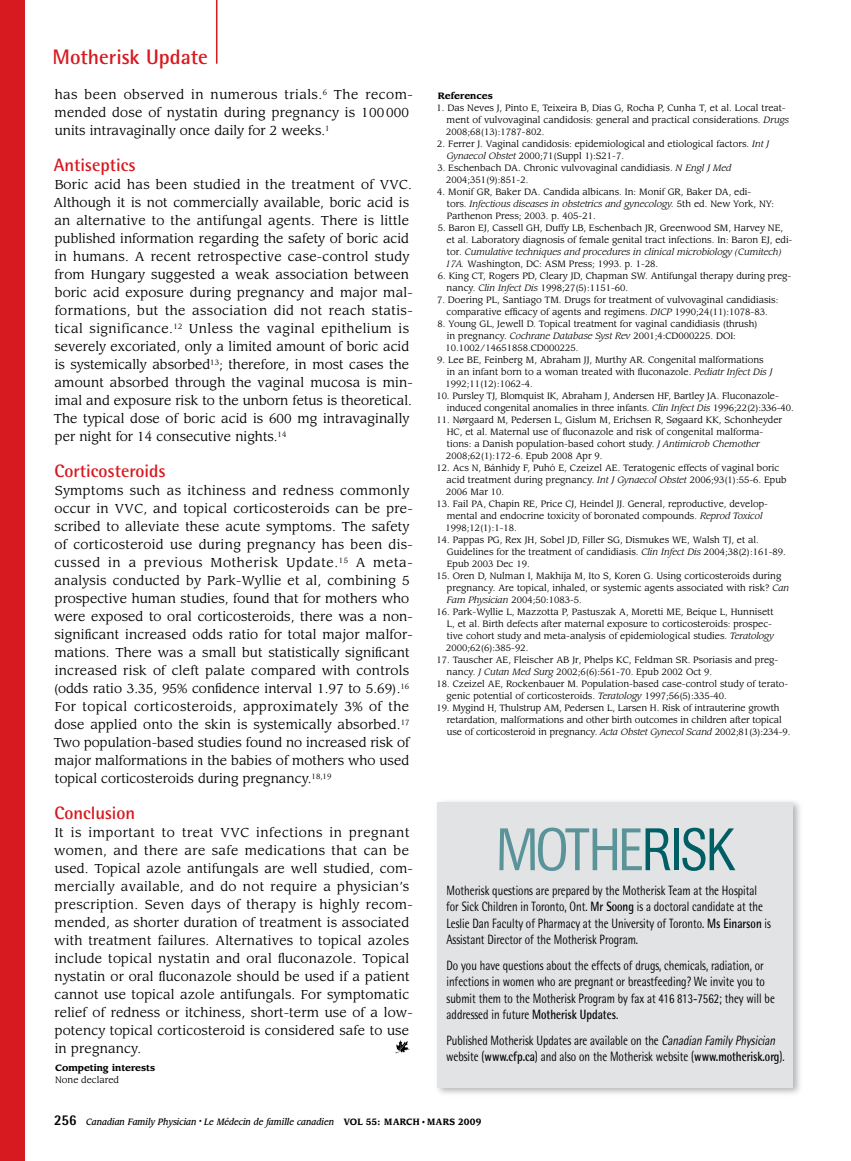
<style>
.page{position:relative;width:851px;height:1161px;background:#fff}
.page>*{position:absolute;margin:0;border:0;box-sizing:border-box;transform-origin:0 0}
.t1{font:700 21px "Rotis Semi Sans Std";color:#d71920}
.t2{font:700 18px "Rotis Semi Sans Std";color:#d71920}
.t3{font:13.5px/16.5px "Rotis Semi Sans Std";color:#000;scale:.8 1}
.t4{font:12.75px/18px "Leawood Std";letter-spacing:.01em;color:#000}
.t5{font:9px/12px "Leawood Std";color:#000}
.t6{font:italic 500 9px "Leawood Std";color:#000;scale:.9 1}
.t7{font:700 9px "Leawood Std";color:#000}
.s1{font-style:italic}
.s2{font-weight:700}
.s3{font-family:"Rotis Semi Sans Std";font-weight:800;font-style:normal;font-size:15px}
.s4{font-weight:700;font-style:normal}
.s5{font-family:"Times";font-weight:400;font-style:normal}
</style>
<div class="page">
<div style="left:0;top:0;width:24px;height:1161px;background:#d71920"></div>
<hr style="left:216px;top:0;width:1px;height:64px;background:#d71920">
<svg style="left:395px;top:1040px;width:15px;height:13px"></svg>
<div style="left:433px;top:798px;width:371px;height:300px;background:#000;opacity:.3"></div>
<div style="left:437px;top:802px;width:356px;height:286px;background:#e2e3e4"></div>
<svg style="left:499px;top:828px;width:171px;height:43px"></svg>
<hr style="left:674px;top:828px;width:4px;height:42px;background:#005e65">
<svg style="left:682px;top:828px;width:53px;height:43px"></svg>
<h1 class="t1" style="left:52px;top:44px;width:157px">Motherisk Update</h1>
<h3 class="t4" style="left:55px;top:86px;width:360px">has been observed in numerous trials.<sup>6</sup> The recom&shy;mended dose of nystatin during pregnancy is 100000 units intravaginally once daily for 2 weeks.<sup>1</sup></h3>
<h2 class="t2" style="left:54px;top:154px;width:83px">Antiseptics</h2>
<p class="t4" style="left:54px;top:176px;width:361px">Boric acid has been studied in the treatment of VVC.<br>Although it is not commercially available, boric acid is an alternative to the antifungal agents. There is little published information regarding the safety of boric acid in humans. A recent retrospective case-control study from Hungary suggested a weak association between boric acid exposure during pregnancy and major mal&shy;formations, but the association did not reach statis&shy;tical significance.<sup>12</sup> Unless the vaginal epithelium is severely excoriated, only a limited amount of boric acid is systemically absorbed<sup>13</sup>; therefore, in most cases the amount absorbed through the vaginal mucosa is min&shy;imal and exposure risk to the unborn fetus is theoretical.<br>The typical dose of boric acid is 600 mg intravaginally per night for 14 consecutive nights.<sup>14</sup></p>
<h2 class="t2" style="left:54px;top:460px;width:113px">Corticosteroids</h2>
<p class="t4" style="left:54px;top:482px;width:361px">Symptoms such as itchiness and redness commonly occur in VVC, and topical corticosteroids can be pre&shy;scribed to alleviate these acute symptoms. The safety of corticosteroid use during pregnancy has been dis&shy;cussed in a previous Motherisk Update.<sup>15</sup> A meta&shy;analysis conducted by Park-Wyllie et al, combining 5 prospective human studies, found that for mothers who were exposed to oral corticosteroids, there was a non&shy;significant increased odds ratio for total major malfor&shy;mations. There was a small but statistically significant increased risk of cleft palate compared with controls (odds ratio 3.35, 95% confidence interval 1.97 to 5.69).<sup>16<br></sup>For topical corticosteroids, approximately 3% of the dose applied onto the skin is systemically absorbed.<sup>17<br></sup>Two population-based studies found no increased risk of major malformations in the babies of mothers who used topical corticosteroids during pregnancy.<sup>18,19</sup></p>
<h2 class="t2" style="left:54px;top:802px;width:82px">Conclusion</h2>
<p class="t4" style="left:54px;top:824px;width:360px">It is important to treat VVC infections in pregnant women, and there are safe medications that can be used. Topical azole antifungals are well studied, com&shy;mercially available, and do not require a physician’s prescription. Seven days of therapy is highly recom&shy;mended, as shorter duration of treatment is associated with treatment failures. Alternatives to topical azoles include topical nystatin and oral fluconazole. Topical nystatin or oral fluconazole should be used if a patient cannot use topical azole antifungals. For symptomatic relief of redness or itchiness, short-term use of a low&shy;potency topical corticosteroid is considered safe to use in pregnancy.</p>
<p class="t7" style="left:55px;top:1062px;width:102px">Competing interests</p>
<p class="t5" style="left:55px;top:1074px;width:65px">None declared</p>
<p class="t7" style="left:438px;top:90px;width:56px">References</p>
<p class="t5" style="left:446px;top:102px;width:344px;text-indent:-10px">1. Das Neves J, Pinto E, Teixeira B, Dias G, Rocha P, Cunha T, et al. Local treat&shy;ment of vulvovaginal candidosis: general and practical considerations. <span class="s1">Drugs<br></span>2008;68(13):1787-802.</p>
<p class="t5" style="left:446px;top:138px;width:324px;text-indent:-9px">2. Ferrer J. Vaginal candidosis: epidemiological and etiological factors. <span class="s1">Int J<br>Gynaecol Obstet</span> 2000;71(Suppl 1):S21-7.</p>
<p class="t5" style="left:446px;top:162px;width:287px;text-indent:-9px">3. Eschenbach DA. Chronic vulvovaginal candidiasis. <span class="s1">N Engl J Med<br></span>2004;351(9):851-2.</p>
<p class="t5" style="left:447px;top:186px;width:329px;text-indent:-9px">4. Monif GR, Baker DA. Candida albicans. In: Monif GR, Baker DA, edi-<br>tors. <span class="s1">Infectious diseases in obstetrics and gynecology.</span> 5th ed. New York, NY:<br>Parthenon Press; 2003. p. 405-21.</p>
<p class="t5" style="left:445px;top:222px;width:348px;text-indent:-8px">5. Baron EJ, Cassell GH, Duffy LB, Eschenbach JR, Greenwood SM, Harvey NE, et al. Laboratory diagnosis of female genital tract infections. In: Baron EJ, edi&shy;tor. <span class="s1">Cumulative techniques and procedures in clinical microbiology (Cumitech)<br>17A.</span> Washington, DC: ASM Press; 1993. p. 1-28.</p>
<p class="t5" style="left:446px;top:270px;width:346px;text-indent:-9px">6. King CT, Rogers PD, Cleary JD, Chapman SW. Antifungal therapy during preg&shy;nancy. <span class="s1">Clin Infect Dis</span> 1998;27(5):1151-60.</p>
<p class="t5" style="left:437px;top:294px;width:343px;text-align:center">7. Doering PL, Santiago TM. Drugs for treatment of vulvovaginal candidiasis: comparative efficacy of agents and regimens. <span class="s1">DICP</span> 1990;24(11):1078-83.</p>
<p class="t5" style="left:445px;top:318px;width:313px;text-indent:-8px">8. Young GL, Jewell D. Topical treatment for vaginal candidiasis (thrush) in pregnancy. <span class="s1">Cochrane Database Syst Rev</span> 2001;4:CD000225. DOI:<br>10.1002/14651858.CD000225.</p>
<p class="t5" style="left:445px;top:354px;width:328px;text-indent:-8px">9. Lee BE, Feinberg M, Abraham JJ, Murthy AR. Congenital malformations in an infant born to a woman treated with fluconazole. <span class="s1">Pediatr Infect Dis J<br></span>1992;11(12):1062-4.</p>
<p class="t5" style="left:447px;top:390px;width:348px;text-indent:-10px">10. Pursley TJ, Blomquist IK, Abraham J, Andersen HF, Bartley JA. Fluconazole&shy;induced congenital anomalies in three infants. <span class="s1">Clin Infect Dis</span> 1996;22(2):336-40.</p>
<p class="t5" style="left:446px;top:414px;width:337px;text-indent:-10px">11. Nørgaard M, Pedersen L, Gislum M, Erichsen R, Søgaard KK, Schonheyder HC, et al. Maternal use of fluconazole and risk of congenital malforma&shy;tions: a Danish population-based cohort study. <span class="s1">J Antimicrob Chemother </span>2008;62(1):172-6. Epub 2008 Apr 9.</p>
<p class="t5" style="left:446px;top:462px;width:342px;text-indent:-10px">12. Acs N, Bánhidy F, Puhó E, Czeizel AE. Teratogenic effects of vaginal boric acid treatment during pregnancy. <span class="s1">Int J Gynaecol Obstet</span> 2006;93(1):55-6. Epub<br>2006 Mar 10.</p>
<p class="t5" style="left:445px;top:498px;width:324px;text-indent:-9px">13. Fail PA, Chapin RE, Price CJ, Heindel JJ. General, reproductive, develop&shy;mental and endocrine toxicity of boronated compounds. <span class="s1">Reprod Toxicol<br></span>1998;12(1):1-18.</p>
<p class="t5" style="left:447px;top:534px;width:340px;text-indent:-10px">14. Pappas PG, Rex JH, Sobel JD, Filler SG, Dismukes WE, Walsh TJ, et al.<br>Guidelines for the treatment of candidiasis. <span class="s1">Clin Infect Dis</span> 2004;38(2):161-89.<br>Epub 2003 Dec 19.</p>
<p class="t5" style="left:446px;top:570px;width:344px;text-indent:-10px">15. Oren D, Nulman I, Makhija M, Ito S, Koren G. Using corticosteroids during pregnancy. Are topical, inhaled, or systemic agents associated with risk? <span class="s1">Can<br>Fam Physician</span> 2004;50:1083-5.</p>
<p class="t5" style="left:446px;top:606px;width:329px;text-indent:-10px">16. Park-Wyllie L, Mazzotta P, Pastuszak A, Moretti ME, Beique L, Hunnisett L, et al. Birth defects after maternal exposure to corticosteroids: prospec&shy;tive cohort study and meta-analysis of epidemiological studies. <span class="s1">Teratology </span>2000;62(6):385-92.</p>
<p class="t5" style="left:446px;top:654px;width:333px;text-indent:-10px">17. Tauscher AE, Fleischer AB Jr, Phelps KC, Feldman SR. Psoriasis and preg&shy;nancy. <span class="s1">J Cutan Med Surg</span> 2002;6(6):561-70. Epub 2002 Oct 9.</p>
<p class="t5" style="left:446px;top:678px;width:343px;text-indent:-10px">18. Czeizel AE, Rockenbauer M. Population-based case-control study of terato&shy;genic potential of corticosteroids. <span class="s1">Teratology</span> 1997;56(5):335-40.</p>
<p class="t5" style="left:446px;top:702px;width:345px;text-indent:-10px">19. Mygind H, Thulstrup AM, Pedersen L, Larsen H. Risk of intrauterine growth retardation, malformations and other birth outcomes in children after topical use of corticosteroid in pregnancy. <span class="s1">Acta Obstet Gynecol Scand</span> 2002;81(3):234-9.</p>
<p class="t3" style="left:446px;top:882px;width:407px">Motherisk questions are prepared by the Motherisk Team at the Hospital for Sick Children in Toronto, Ont. <span class="s2">Mr Soong</span> is a doctoral candidate at the Leslie Dan Faculty of Pharmacy at the University of Toronto. <span class="s2">Ms Einarson</span> is Assistant Director of the Motherisk Program.</p>
<p class="t3" style="left:446px;top:957px;width:412px">Do you have questions about the effects of drugs, chemicals, radiation, or infections in women who are pregnant or breastfeeding? We invite you to submit them to the Motherisk Program by fax at 416 813-7562; they will be addressed in future <span class="s2">Motherisk Updates</span>.</p>
<h3 class="t3" style="left:446px;top:1032px;width:425px">Published Motherisk Updates are available on the <span class="s1">Canadian FamilyPhysician </span>website (<span class="s2">www.cfp.ca</span>) and also on the Motherisk website (<span class="s2">www.motherisk.org</span>).</h3>
<p class="t6" style="left:54px;top:1116px;width:476px"><span class="s3">256</span> Canadian Family Physician <sup>•</sup> Le Médecin de famille canadien <span class="s4">Vol 55: march</span> <span class="s5">•</span> <span class="s4">mars 2009</span></p>
</div>
